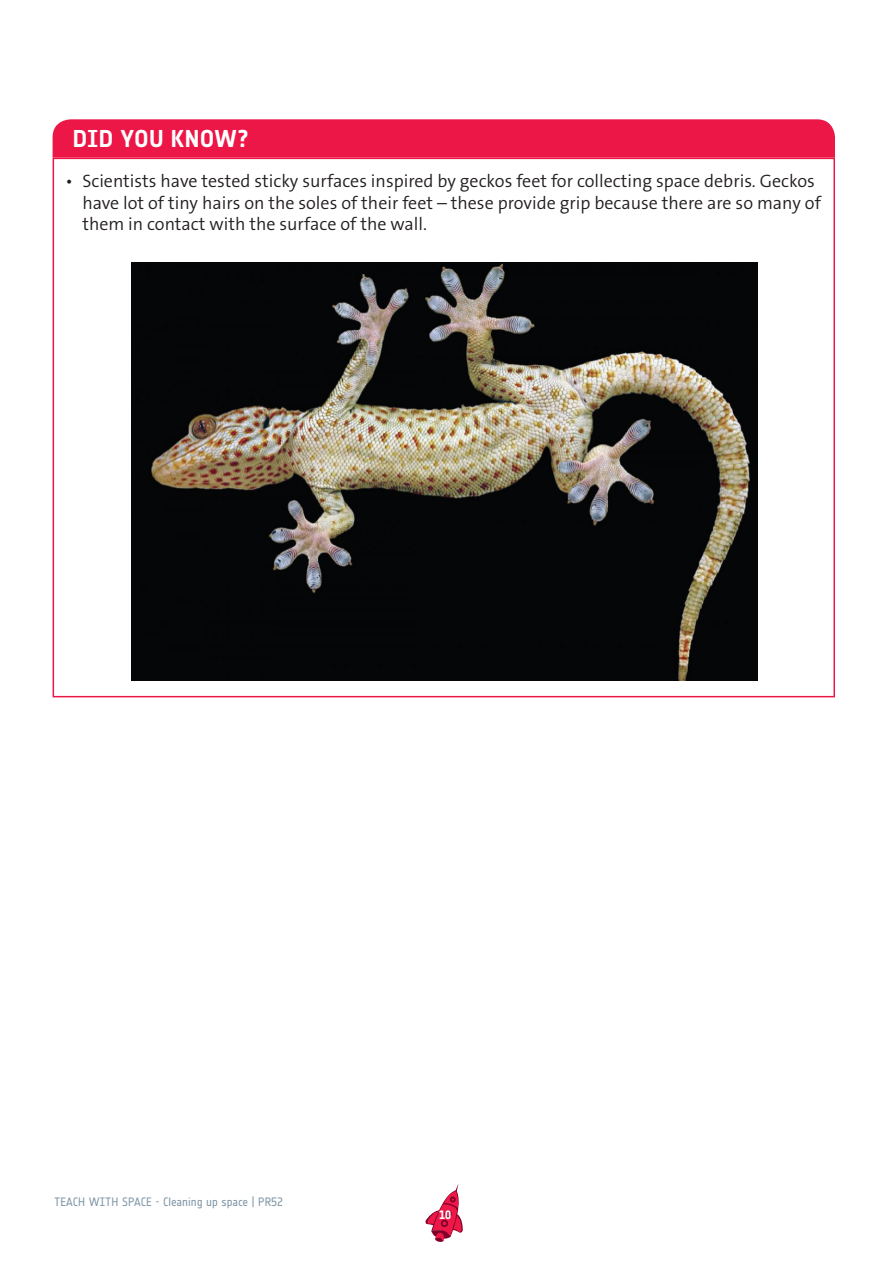
<style>
.page{position:relative;width:893px;height:1263px;background:#fff}
.page>*{position:absolute;margin:0;border:0;box-sizing:border-box;transform-origin:0 0}
.t1{font:700 24px "Notes Esa";letter-spacing:.01em;color:#fff}
.t2{font:300 18px/21.6px "The Sans Os F";color:#231f20}
.t3{font:12px "Notes Esa";color:#8197a6}
.t4{font:700 12px "Notes Esa";color:#fff}
</style>
<div class="page">
<svg style="left:425px;top:1184px;width:38px;height:58px"></svg>
<div style="left:444px;top:1210px;width:8px;height:7px;border:2px solid #800029;border-radius:50%"></div>
<div style="left:441px;top:1220px;width:7px;height:7px;border:2px solid #800029;border-radius:50%"></div>
<div style="left:53px;top:119px;width:782px;height:39px;background:#ed1747"></div>
<img style="left:131px;top:263px;width:626px;height:417px">
<p class="t1" style="left:73px;top:124px;width:177px">DID YOU KNOW?</p>
<p class="t2" style="left:82px;top:170px;width:740px;text-indent:-17px">• Scientists have tested sticky surfaces inspired by geckos feet for collecting space debris. Geckos have lot of tiny hairs on the soles of their feet – these provide grip because there are so many of them in contact with the surface of the wall.</p>
<p class="t3" style="left:54px;top:1195px;width:231px">TEACH WITH SPACE - Cleaning up space | PR52</p>
<p class="t4" style="left:439px;top:1208px;width:13px">10</p>
</div>
